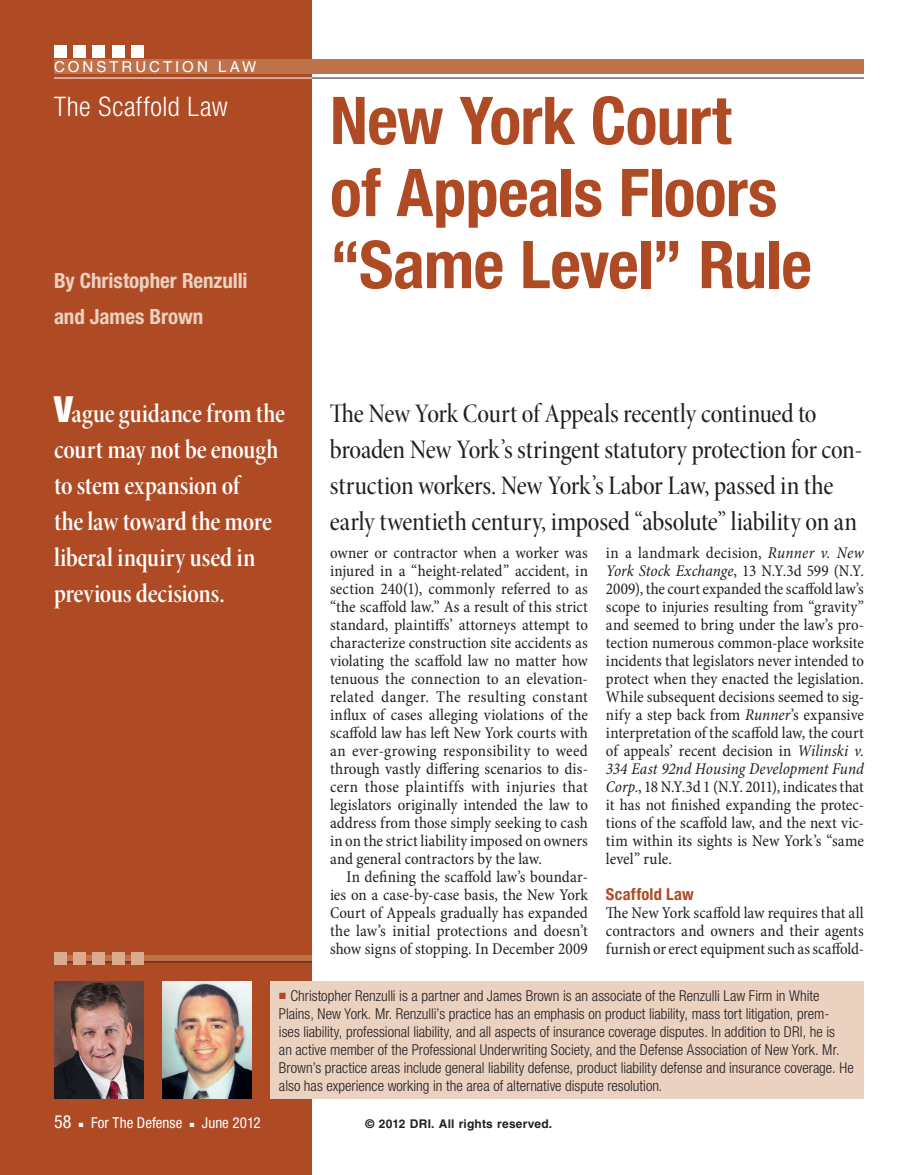
<style>
.page{position:relative;width:918px;height:1175px;background:#fff}
.page>*{position:absolute;margin:0;border:0;box-sizing:border-box;transform-origin:0 0}
.t1{font:700 condensed 66px/72px "Helvetica Neue";letter-spacing:-.01em;color:#af4b24}
.t2{font:27px/36px "Minion Pro Medium Cn Disp";letter-spacing:-.01em;color:#231f20}
.t3{font:27px/36px "Minion Pro Semibold Cn Disp";letter-spacing:-.01em;color:#fff}
.t4{font:300 condensed 27px "Helvetica Neue";letter-spacing:.015em;color:#fff}
.t5{font:700 condensed 21px/36px "Helvetica Neue";letter-spacing:-.005em;color:#ebd1c0}
.t6{font:condensed 18px "Helvetica Neue";color:#fff}
.t7{font:condensed 16.5px/18px "Minion Pro";color:#231f20;text-align:justify}
.t8{font:700 condensed 16.5px "Helvetica Neue";letter-spacing:.015em;color:#af4b24}
.t9{font:300 condensed 15px/18px "Helvetica Neue";color:#231f20}
.t10{font:condensed 15px "Helvetica Neue";color:#fff}
.t11{font:15px "Helvetica";letter-spacing:.2em;color:#fff}
.t12{font:700 12px "Helvetica";letter-spacing:.015em;color:#231f20}
.s1{font-family:"Helvetica Neue";font-weight:900;font-stretch:condensed;font-size:36px}
.s2{font-style:italic}
.s3{color:#af4b24}
</style>
<div class="page">
<div style="left:0;top:0;width:312px;height:1174px;background:#af4b24"></div>
<div style="left:54px;top:956px;width:258px;height:6px;background:#bf7149"></div>
<hr style="left:54px;top:961px;width:258px;height:1px;background:#231f20">
<div style="left:54px;top:952px;width:12px;height:13px;background:#dbab8e"></div>
<div style="left:73px;top:952px;width:13px;height:13px;background:#dbab8e"></div>
<div style="left:93px;top:952px;width:12px;height:13px;background:#dbab8e"></div>
<div style="left:112px;top:952px;width:13px;height:13px;background:#dbab8e"></div>
<div style="left:132px;top:952px;width:12px;height:13px;background:#dbab8e"></div>
<div style="left:54px;top:45px;width:12px;height:12px;background:#fff"></div>
<div style="left:73px;top:45px;width:13px;height:12px;background:#fff"></div>
<div style="left:93px;top:45px;width:12px;height:12px;background:#fff"></div>
<div style="left:112px;top:45px;width:13px;height:12px;background:#fff"></div>
<div style="left:132px;top:45px;width:12px;height:12px;background:#fff"></div>
<div style="left:54px;top:59px;width:810px;height:15px;background:#bf7149"></div>
<hr style="left:312px;top:78px;width:552px;height:1px;background:#231f20">
<hr style="left:54px;top:78px;width:258px;height:1px;background:#fff">
<div style="left:270px;top:981px;width:594px;height:117px;background:#ebd1c0"></div>
<img style="left:54px;top:981px;width:90px;height:117px">
<img style="left:162px;top:981px;width:90px;height:117px">
<p class="t11" style="left:54px;top:58px;width:204px">CONSTRUCTION LAW</p>
<h2 class="t4" style="left:54px;top:90px;width:175px">The Scaffold Law</h2>
<h1 class="t1" style="left:330px;top:84px;width:483px">New York Court<br>of Appeals Floors “Same Level” Rule</h1>
<p class="t5" style="left:54px;top:262px;width:195px">By Christopher Renzulli and James Brown</p>
<h2 class="t3" style="left:54px;top:395px;width:233px"><span class="s1">V</span>ague guidance from the court may not be enough to stem expansion of<br>the law toward the more liberal inquiry used in previous decisions.</h2>
<h2 class="t2" style="left:330px;top:395px;width:534px">The New York Court of Appeals recently continued to broaden New York’s stringent statutory protection for con&shy;struction workers. New York’s Labor Law, passed in the early twentieth century, imposed “absolute” liability on an</h2>
<p class="t7" style="left:330px;top:544px;width:260px">owner or contractor when a worker was injured in a “height-related” accident, in section 240(1), commonly referred to as “the scaffold law.” As a result of this strict standard, plaintiffs’ attorneys attempt to characterize construction site accidents as violating the scaffold law no matter how tenuous the connection to an elevation&shy;related danger. The resulting constant influx of cases alleging violations of the scaffold law has left New York courts with an ever-growing responsibility to weed through vastly differing scenarios to dis&shy;cern those plaintiffs with injuries that legislators originally intended the law to address from those simply seeking to cash in on the strict liability imposed on owners and general contractors by the law.</p>
<p class="t7" style="left:330px;top:868px;width:259px;text-indent:16px">In defining the scaffold law’s boundar&shy;ies on a case-by-case basis, the New York Court of Appeals gradually has expanded the law’s initial protections and doesn’t show signs of stopping. In December 2009</p>
<p class="t7" style="left:606px;top:544px;width:260px">in a landmark decision, <span class="s2">Runner v. New York Stock Exchange</span>, 13 N.Y.3d 599 (N.Y.<br>2009), the court expanded the scaffold law’s scope to injuries resulting from “gravity” and seemed to bring under the law’s pro&shy;tection numerous common-place worksite incidents that legislators never intended to protect when they enacted the legislation.<br>While subsequent decisions seemed to sig&shy;nify a step back from <span class="s2">Runner</span>’s expansive interpretation of the scaffold law, the court of appeals’ recent decision in <span class="s2">Wilinski v.<br>334 East 92nd Housing Development Fund Corp.</span>, 18 N.Y.3d 1 (N.Y. 2011), indicates that it has not finished expanding the protec&shy;tions of the scaffold law, and the next vic&shy;tim within its sights is New York’s “same level” rule.</p>
<p class="t8" style="left:606px;top:884px;width:89px">Scaffold Law</p>
<p class="t7" style="left:606px;top:904px;width:259px">The New York scaffold law requires that all contractors and owners and their agents furnish or erect equipment such as scaffold-</p>
<p class="t6" style="left:54px;top:1111px;width:19px">58</p>
<p class="t10" style="left:79px;top:1114px;width:105px">■ For The Defense</p>
<p class="t10" style="left:190px;top:1114px;width:72px">■ June 2012</p>
<p class="t9" style="left:279px;top:986px;width:576px"><span class="s3">■</span> Christopher Renzulli is a partner and James Brown is an associate of the Renzulli Law Firm in White Plains, New York. Mr. Renzulli’s practice has an emphasis on product liability, mass tort litigation, prem&shy;ises liability, professional liability, and all aspects of insurance coverage disputes. In addition to DRI, he is<br>an active member of the Professional Underwriting Society, and the Defense Association of New York. Mr.<br>Brown’s practice areas include general liability defense, product liability defense and insurance coverage. He also has experience working in the area of alternative dispute resolution.</p>
<p class="t12" style="left:366px;top:1116px;width:188px">© 2012 DRI. All rights reserved.</p>
</div>
